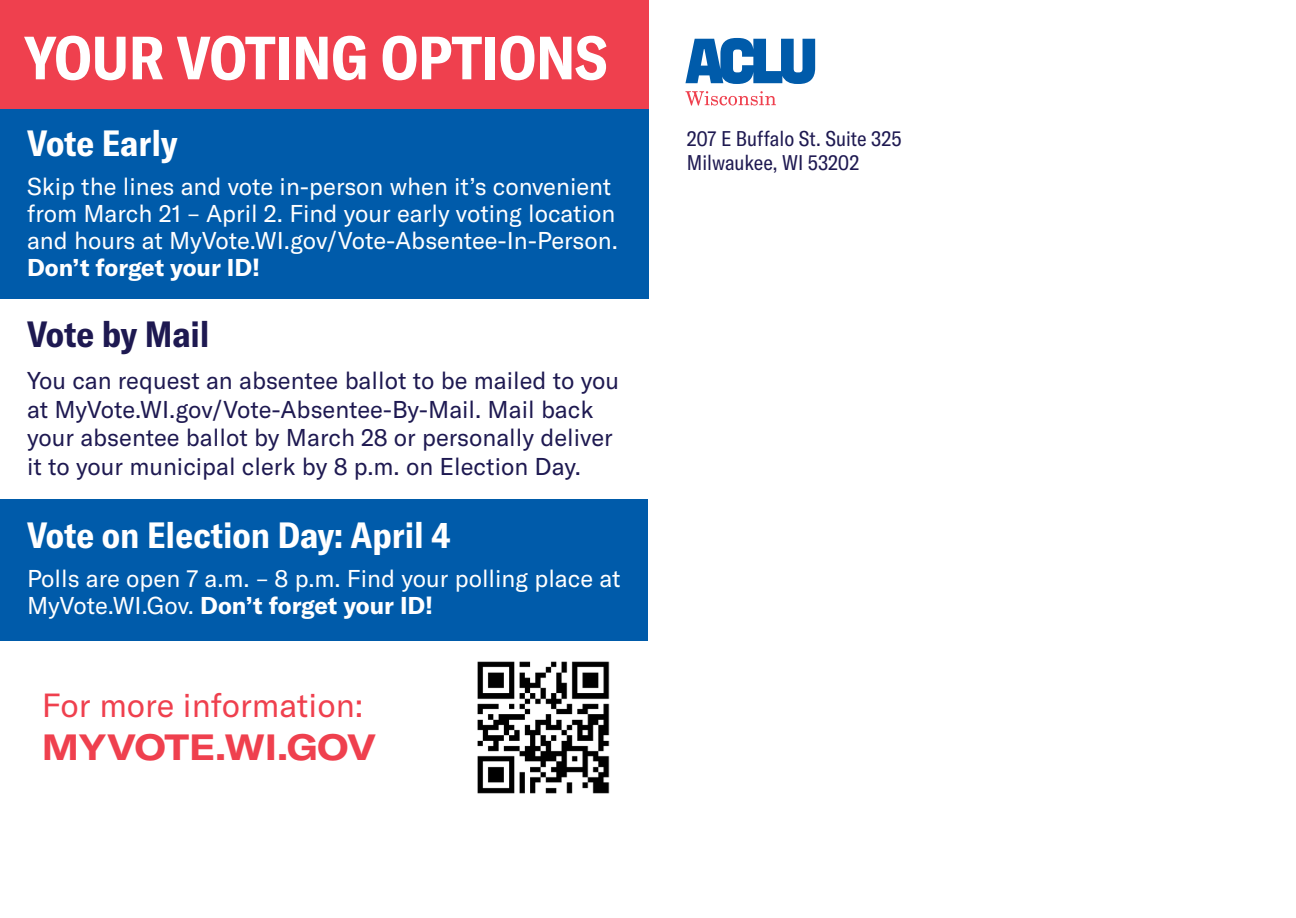
<style>
.page{position:relative;width:1296px;height:918px;background:#fff}
.page>*{position:absolute;margin:0;border:0;box-sizing:border-box;transform-origin:0 0}
.t1{font:700 condensed 60px "GT America";color:#fff}
.t2{font:700 condensed 36px "GT America";color:#fff}
.t3{font:700 expanded 36px "GT America";color:#ef404e}
.t4{font:700 condensed 36px "GT America";letter-spacing:-.005em;color:#1e1951}
.t5{font:33px "GT America";color:#ef404e}
.t6{font:24px/27px "GT America";color:#fff}
.t7{font:24px/28.8px "GT America";color:#1e1951}
.t8{font:700 24px "GT America";color:#fff}
.t9{font:condensed 21px/24px "GT America";color:#1e1951}
.s1{font-weight:700}
</style>
<div class="page">
<div style="left:0;top:0;width:649px;height:110px;background:#ef404e"></div>
<div style="left:0;top:110px;width:649px;height:189px;background:#005baa"></div>
<svg style="left:685px;top:38px;width:130px;height:46px"></svg>
<svg style="left:685px;top:91px;width:91px;height:15px"></svg>
<img style="left:477px;top:661px;width:133px;height:133px">
<div style="left:0;top:500px;width:648px;height:141px;background:#005baa"></div>
<h1 class="t1" style="left:24px;top:21px;width:585px">YOUR VOTING OPTIONS</h1>
<h2 class="t2" style="left:27px;top:121px;width:152px">Vote Early</h2>
<p class="t6" style="left:27px;top:173px;width:592px">Skip the lines and vote in-person when it’s convenient from March 21 – April 2. Find your early voting location and hours at MyVote.WI.gov/Vote-Absentee-In-Person.</p>
<p class="t8" style="left:27px;top:253px;width:234px">Don’t forget your ID!</p>
<h2 class="t4" style="left:27px;top:312px;width:184px">Vote by Mail</h2>
<p class="t7" style="left:27px;top:366px;width:594px">You can request an absentee ballot to be mailed to you at MyVote.WI.gov/Vote-Absentee-By-Mail. Mail back your absentee ballot by March 28 or personally deliver it to your municipal clerk by 8 p.m. on Election Day.</p>
<h2 class="t2" style="left:27px;top:514px;width:425px">Vote on Election Day: April 4</h2>
<p class="t6" style="left:27px;top:565px;width:595px">Polls are open 7 a.m. – 8 p.m. Find your polling place at<br>MyVote.WI.Gov. <span class="s1">Don’t forget your ID!</span></p>
<h3 class="t5" style="left:42px;top:685px;width:323px">For more information:</h3>
<h2 class="t3" style="left:42px;top:725px;width:335px">MYVOTE.WI.GOV</h2>
<p class="t9" style="left:687px;top:127px;width:216px">207 E Buffalo St. Suite 325<br>Milwaukee, WI 53202</p>
</div>
